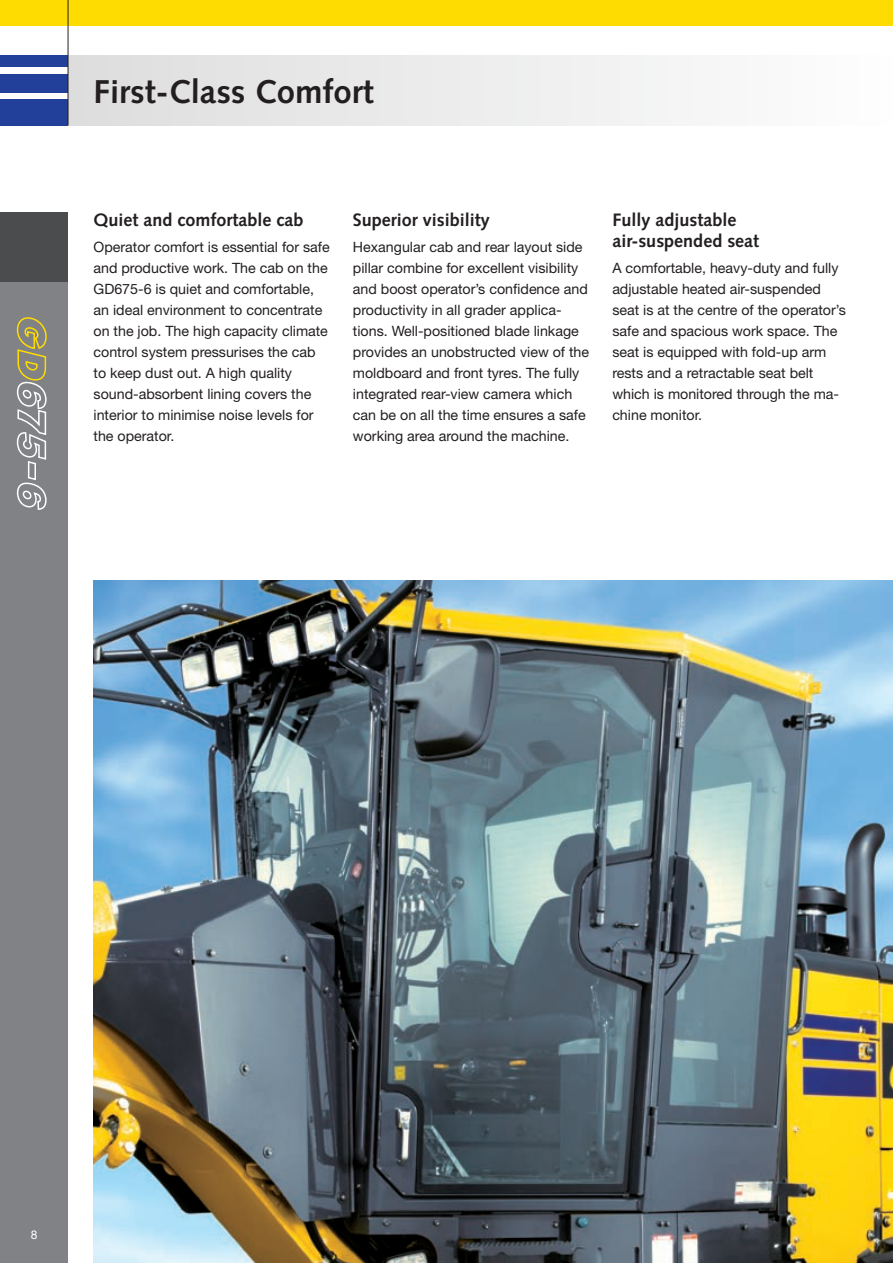
<style>
.page{position:relative;width:893px;height:1263px;background:#fff}
.page>*{position:absolute;margin:0;border:0;box-sizing:border-box;transform-origin:0 0}
.t1{font:700 33px "Syntax LTCE";color:#231f20}
.t2{font:700 18px/21px "Syntax LTCE";color:#231f20}
.t3{font:14.25px/21px "Helvetica Neue LT Pro";color:#231f20}
.t4{font:12px "Helvetica Neue LT Pro";color:#fff}
</style>
<div class="page">
<div style="left:0;top:213px;width:68px;height:1050px;background:#808285"></div>
<div style="left:0;top:99px;width:68px;height:26px;background:#223f99"></div>
<div style="left:0;top:74px;width:68px;height:18px;background:#223f99"></div>
<div style="left:0;top:55px;width:68px;height:12px;background:#223f99"></div>
<div style="left:0;top:0;width:893px;height:26px;background:#ffdc01"></div>
<div style="left:0;top:213px;width:68px;height:69px;background:#4b4c4d"></div>
<div style="left:68px;top:55px;width:825px;height:70px;background:linear-gradient(to right,#ddddde,#fdfdfe)"></div>
<hr style="left:68px;top:0;width:1px;height:125px;background:#231f20">
<img style="left:94px;top:580px;width:799px;height:683px">
<svg style="left:16px;top:317px;width:31px;height:193px"></svg>
<h1 class="t1" style="left:94px;top:73px;width:282px">First-Class Comfort</h1>
<p class="t2" style="left:94px;top:210px;width:212px">Quiet and comfortable cab</p>
<p class="t3" style="left:94px;top:236px;width:238px">Operator comfort is essential for safe and productive work. The cab on the GD675-6 is quiet and comfortable, an ideal environment to concentrate on the job. The high capacity climate control system pressurises the cab to keep dust out. A high quality sound-absorbent lining covers the interior to minimise noise levels for the operator.</p>
<p class="t2" style="left:353px;top:210px;width:139px">Superior visibility</p>
<p class="t3" style="left:353px;top:236px;width:238px">Hexangular cab and rear layout side pillar combine for excellent visibility and boost operator’s confidence and productivity in all grader applica&shy;tions. Well-positioned blade linkage provides an unobstructed view of the moldboard and front tyres. The fully integrated rear-view camera which can be on all the time ensures a safe working area around the machine.</p>
<p class="t2" style="left:612px;top:210px;width:148px">Fully adjustable air-suspended seat</p>
<p class="t3" style="left:612px;top:257px;width:235px">A comfortable, heavy-duty and fully adjustable heated air-suspended seat is at the centre of the operator’s safe and spacious work space. The seat is equipped with fold-up arm rests and a retractable seat belt which is monitored through the ma&shy;chine monitor.</p>
<p class="t4" style="left:31px;top:1227px;width:8px">8</p>
</div>
